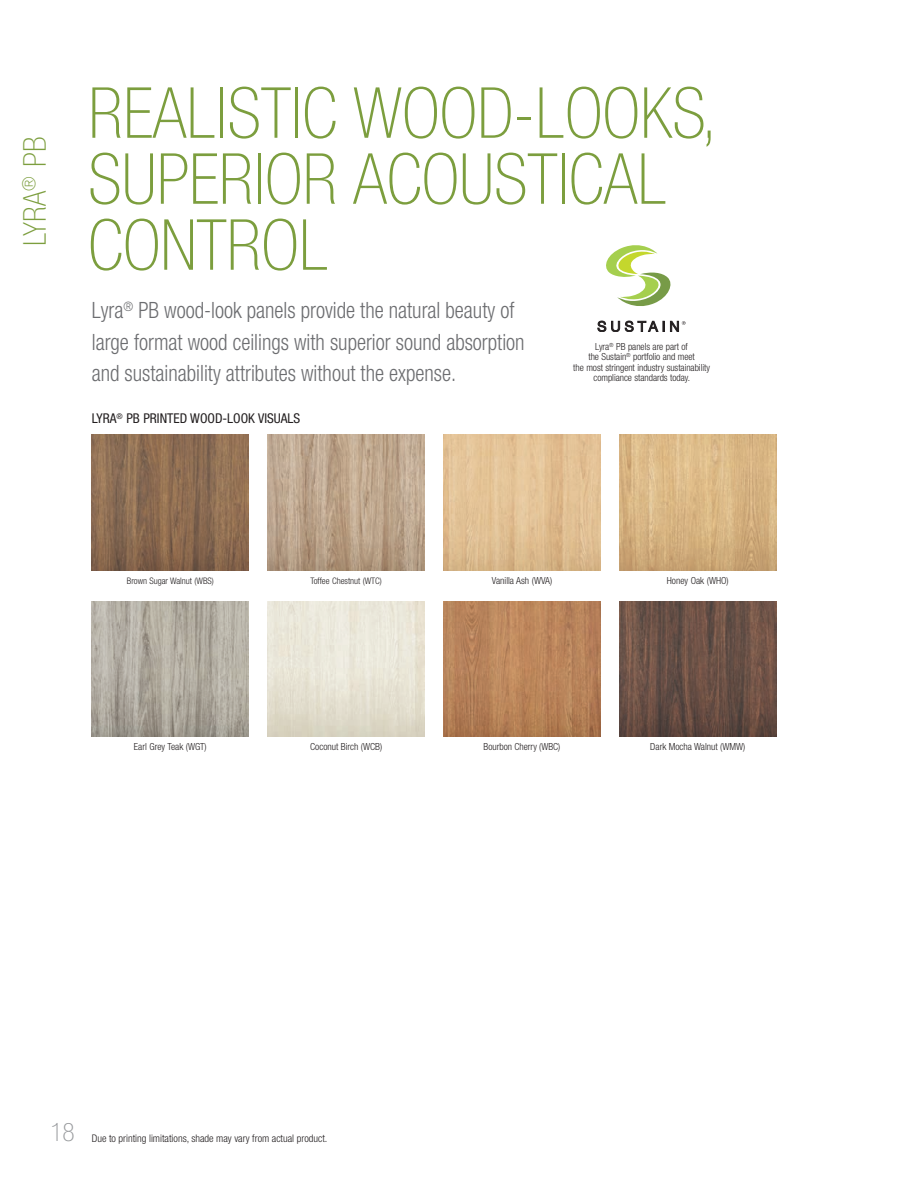
<style>
.page{position:relative;width:918px;height:1188px;background:#fff}
.page>*{position:absolute;margin:0;border:0;box-sizing:border-box;transform-origin:0 0}
.t1{font:100 condensed 70.5px/66px "Helvetica Neue LT Std";color:#7c9e3e}
.t2{font:100 condensed 31.5px "Helvetica Neue LT Std";color:#7c9e3e}
.t3{font:100 condensed 25.5px "Helvetica Neue LT Std";color:#97999c}
.t4{font:300 condensed 22.5px/31.5px "Helvetica Neue LT Std";color:#6c6d70;scale:.94 1}
.t5{font:condensed 13.5px "Helvetica Neue LT Std";color:#231f20}
.t6{font:300 condensed 10.5px "Helvetica Neue LT Std";color:#231f20}
.t7{font:300 condensed 9.75px/10.5px "Helvetica Neue LT Std";letter-spacing:-.005em;color:#231f20;text-align:center}
.t8{font:300 condensed 9px "Helvetica Neue LT Std";color:#231f20}
</style>
<div class="page">
<div style="left:863px;top:113px;width:42px;height:42px;border:2px solid #fff;border-radius:50%"></div>
<div style="left:863px;top:572px;width:42px;height:42px;border:2px solid #fff;border-radius:50%"></div>
<div style="left:863px;top:1031px;width:42px;height:42px;border:2px solid #fff;border-radius:50%"></div>
<img style="left:619px;top:601px;width:157px;height:135px">
<img style="left:619px;top:435px;width:157px;height:135px">
<img style="left:92px;top:601px;width:157px;height:135px">
<img style="left:92px;top:435px;width:157px;height:135px">
<img style="left:268px;top:601px;width:157px;height:135px">
<img style="left:268px;top:435px;width:157px;height:135px">
<img style="left:444px;top:601px;width:156px;height:135px">
<img style="left:444px;top:435px;width:156px;height:135px">
<svg style="left:606px;top:245px;width:65px;height:61px"></svg>
<svg style="left:598px;top:321px;width:66px;height:11px"></svg>
<svg style="left:670px;top:321px;width:16px;height:11px"></svg>
<h2 class="t2" style="left:17px;top:246px;width:111px;rotate:-90deg">LYRA<sup>®</sup> PB</h2>
<h1 class="t1" style="left:88px;top:79px;width:631px">REALISTIC WOOD-LOOKS,<br>SUPERIOR ACOUSTICAL<br>CONTROL</h1>
<h3 class="t4" style="left:92px;top:294px;width:462px">Lyra<sup>®</sup> PB wood-look panels provide the natural beauty of large format wood ceilings with superior sound absorption and sustainability attributes without the expense.</h3>
<h3 class="t5" style="left:92px;top:410px;width:210px">LYRA<sup>®</sup> PB PRINTED WOOD-LOOK VISUALS</h3>
<p class="t7" style="left:573px;top:341px;width:138px">Lyra<sup>®</sup> PB panels are part of<br>the Sustain<sup>®</sup> portfolio and meet<br>the most stringent industry sustainability compliance standards today.</p>
<p class="t8" style="left:127px;top:575px;width:88px">Brown Sugar Walnut (WBS)</p>
<p class="t8" style="left:310px;top:575px;width:73px">Toffee Chestnut (WTC)</p>
<p class="t7" style="left:492px;top:575px;width:62px">Vanilla Ash (WVA)</p>
<p class="t7" style="left:667px;top:575px;width:63px">Honey Oak (WHO)</p>
<p class="t7" style="left:134px;top:742px;width:74px">Earl Grey Teak (WGT)</p>
<p class="t7" style="left:310px;top:742px;width:74px">Coconut Birch (WCB)</p>
<p class="t7" style="left:484px;top:742px;width:78px">Bourbon Cherry (WBC)</p>
<p class="t7" style="left:650px;top:742px;width:96px">Dark Mocha Walnut (WMW)</p>
<h3 class="t3" style="left:50px;top:1118px;width:26px">18</h3>
<p class="t6" style="left:92px;top:1132px;width:237px">Due to printing limitations, shade may vary from actual product.</p>
</div>
